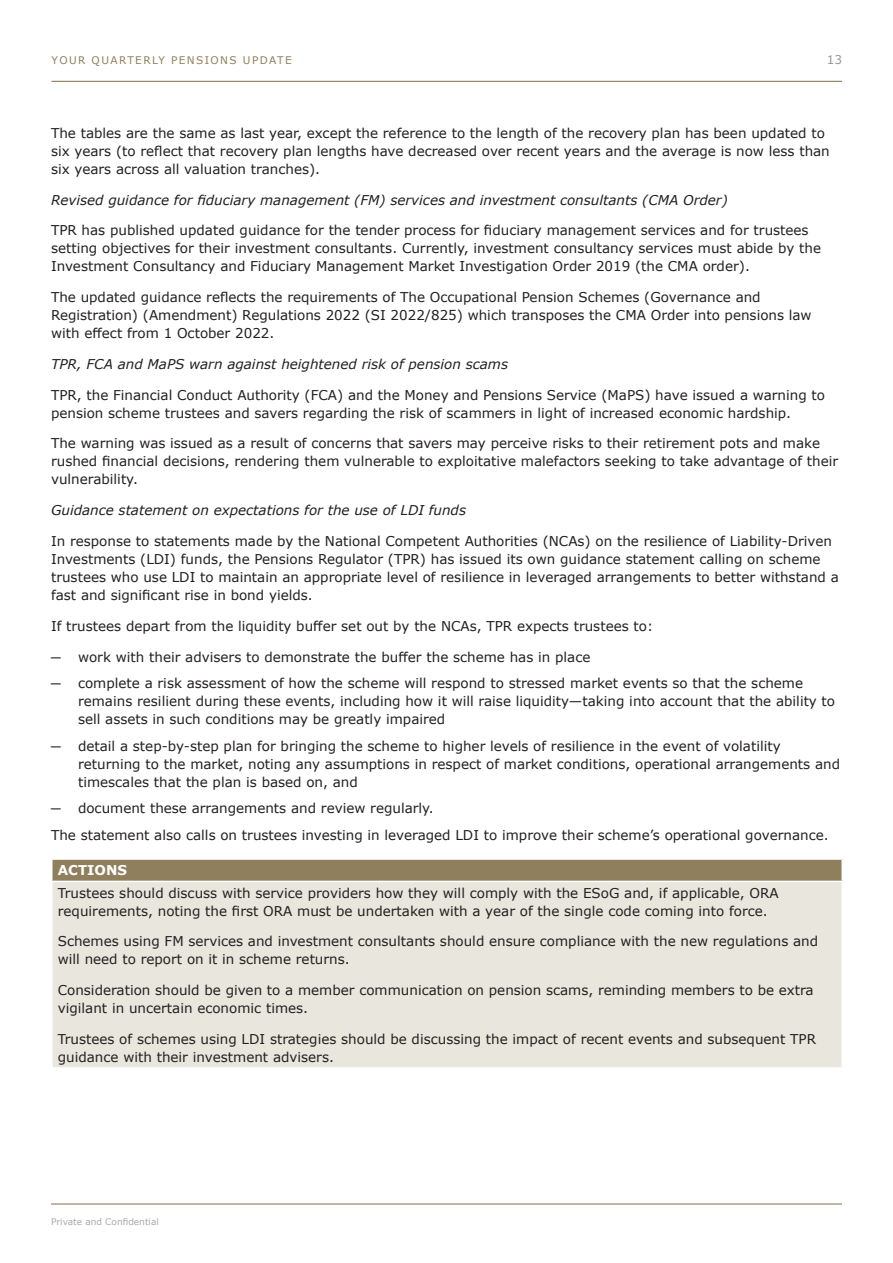
<style>
.page{position:relative;width:893px;height:1263px;background:#fff}
.page>*{position:absolute;margin:0;border:0;box-sizing:border-box;transform-origin:0 0}
.SP_Body{font:13.5px/18px "Verdana";color:#231f20}
.SP_Table_Text{font:13.5px/18px "Verdana";color:#231f20}
.SP_Itallics{font:italic 13.5px "Verdana";color:#231f20}
.SP_Table_Text_White{font:700 13.5px "Verdana";color:#fff}
.t1{font:12px "Verdana";color:#939598}
.t2{font:10.5px "Verdana";letter-spacing:.135em;color:#8f7f5c}
.t3{font:9px "Verdana";color:#a8a9ad}
</style>
<div class="page">
<hr style="left:51px;top:81px;width:791px;height:1px;background:#8f7f5c">
<hr style="left:51px;top:1203px;width:791px;height:1px;background:#8f7f5c">
<div style="left:52px;top:859px;width:790px;height:22px;background:#8f7f5c"></div>
<div style="left:52px;top:881px;width:790px;height:187px;background:#e9e6de"></div>
<hr style="left:51px;top:858px;width:792px;height:2px;background:#fff">
<hr style="left:51px;top:860px;width:2px;height:21px;background:#fff">
<hr style="left:841px;top:860px;width:2px;height:21px;background:#fff">
<hr style="left:51px;top:881px;width:792px;height:1px;background:#fff">
<hr style="left:51px;top:882px;width:2px;height:185px;background:#fff">
<hr style="left:841px;top:882px;width:2px;height:185px;background:#fff">
<hr style="left:51px;top:1067px;width:792px;height:2px;background:#fff">
<p class="t2" style="left:52px;top:53px;width:242px">YOUR QUARTERLY PENSIONS UPDATE</p>
<p class="t1" style="left:827px;top:51px;width:17px">13</p>
<p class="SP_Body" style="left:51px;top:124px;width:780px">The tables are the same as last year, except the reference to the length of the recovery plan has been updated to six years (to reflect that recovery plan lengths have decreased over recent years and the average is now less than six years across all valuation tranches).</p>
<p class="SP_Itallics" style="left:51px;top:190px;width:678px">Revised guidance for fiduciary management (FM) services and investment consultants (CMA Order)</p>
<p class="SP_Body" style="left:51px;top:221px;width:771px">TPR has published updated guidance for the tender process for fiduciary management services and for trustees setting objectives for their investment consultants. Currently, investment consultancy services must abide by the<br>Investment Consultancy and Fiduciary Management Market Investigation Order 2019 (the CMA order).</p>
<p class="SP_Body" style="left:51px;top:288px;width:762px">The updated guidance reflects the requirements of The Occupational Pension Schemes (Governance and<br>Registration) (Amendment) Regulations 2022 (SI 2022/825) which transposes the CMA Order into pensions law with effect from 1 October 2022.</p>
<p class="SP_Itallics" style="left:51px;top:355px;width:459px">TPR, FCA and MaPS warn against heightened risk of pension scams</p>
<p class="SP_Body" style="left:51px;top:386px;width:776px">TPR, the Financial Conduct Authority (FCA) and the Money and Pensions Service (MaPS) have issued a warning to pension scheme trustees and savers regarding the risk of scammers in light of increased economic hardship.</p>
<p class="SP_Body" style="left:51px;top:434px;width:789px">The warning was issued as a result of concerns that savers may perceive risks to their retirement pots and make rushed financial decisions, rendering them vulnerable to exploitative malefactors seeking to take advantage of their vulnerability.</p>
<p class="SP_Itallics" style="left:51px;top:501px;width:417px">Guidance statement on expectations for the use of LDI funds</p>
<p class="SP_Body" style="left:51px;top:532px;width:789px">In response to statements made by the National Competent Authorities (NCAs) on the resilience of Liability-Driven Investments (LDI) funds, the Pensions Regulator (TPR) has issued its own guidance statement calling on scheme trustees who use LDI to maintain an appropriate level of resilience in leveraged arrangements to better withstand a fast and significant rise in bond yields.</p>
<p class="SP_Body" style="left:51px;top:617px;width:604px">If trustees depart from the liquidity buffer set out by the NCAs, TPR expects trustees to:</p>
<p class="SP_Body" style="left:51px;top:647px;width:11px">─</p>
<p class="SP_Body" style="left:78px;top:647px;width:514px">work with their advisers to demonstrate the buffer the scheme has in place</p>
<p class="SP_Body" style="left:51px;top:674px;width:11px">─</p>
<p class="SP_Body" style="left:78px;top:674px;width:759px">complete a risk assessment of how the scheme will respond to stressed market events so that the scheme remains resilient during these events, including how it will raise liquidity—taking into account that the ability to sell assets in such conditions may be greatly impaired</p>
<p class="SP_Body" style="left:51px;top:736px;width:11px">─</p>
<p class="SP_Body" style="left:78px;top:736px;width:764px">detail a step-by-step plan for bringing the scheme to higher levels of resilience in the event of volatility returning to the market, noting any assumptions in respect of market conditions, operational arrangements and timescales that the plan is based on, and</p>
<p class="SP_Body" style="left:51px;top:799px;width:11px">─</p>
<p class="SP_Body" style="left:78px;top:799px;width:357px">document these arrangements and review regularly.</p>
<p class="SP_Body" style="left:51px;top:825px;width:779px">The statement also calls on trustees investing in leveraged LDI to improve their scheme’s operational governance.</p>
<p class="SP_Table_Text_White" style="left:58px;top:861px;width:71px">ACTIONS</p>
<p class="SP_Table_Text" style="left:58px;top:884px;width:722px">Trustees should discuss with service providers how they will comply with the ESoG and, if applicable, ORA requirements, noting the first ORA must be undertaken with a year of the single code coming into force.</p>
<p class="SP_Table_Text" style="left:58px;top:932px;width:762px">Schemes using FM services and investment consultants should ensure compliance with the new regulations and will need to report on it in scheme returns.</p>
<p class="SP_Table_Text" style="left:58px;top:981px;width:757px">Consideration should be given to a member communication on pension scams, reminding members to be extra vigilant in uncertain economic times.</p>
<p class="SP_Table_Text" style="left:58px;top:1030px;width:760px">Trustees of schemes using LDI strategies should be discussing the impact of recent events and subsequent TPR guidance with their investment advisers.</p>
<p class="t3" style="left:51px;top:1215px;width:109px">Private and Confidential</p>
</div>
